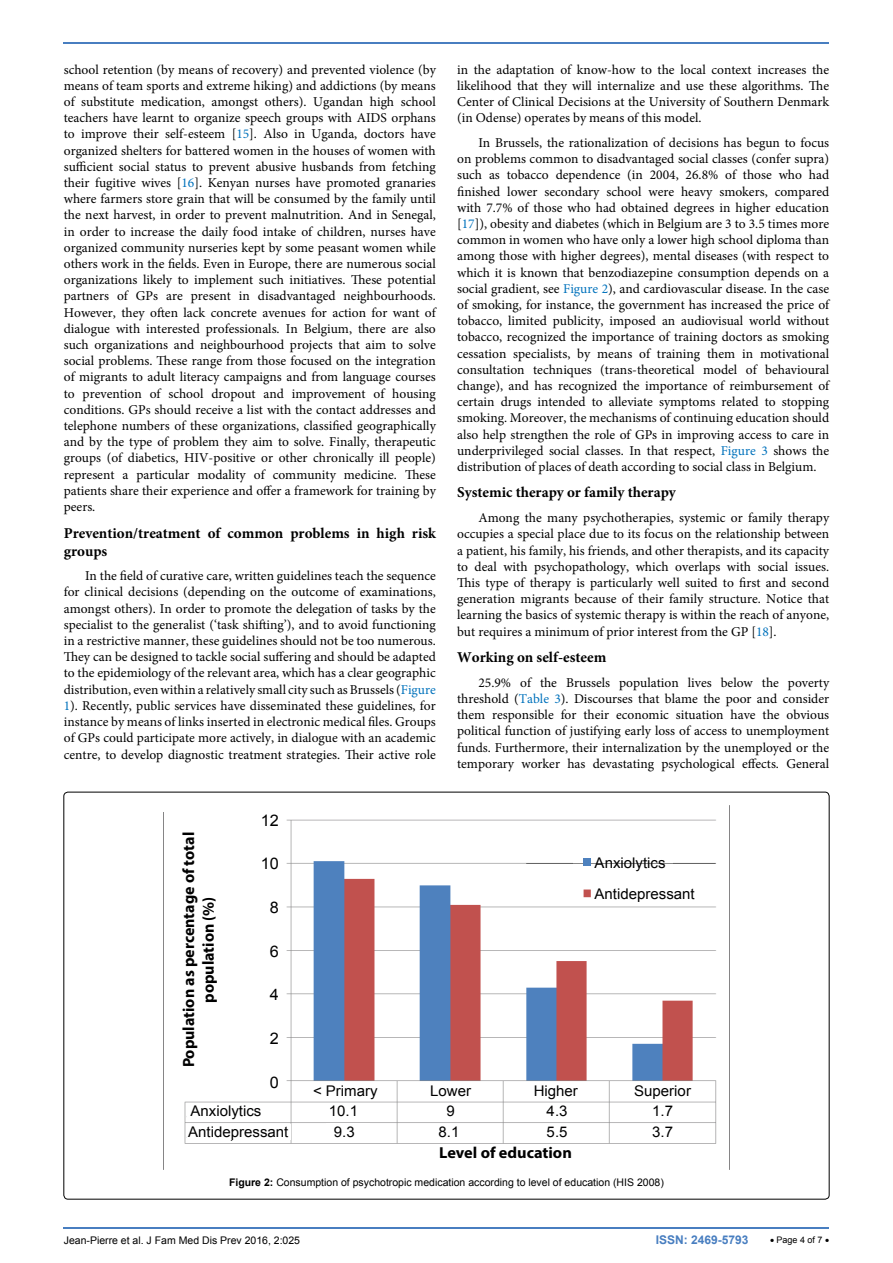
<style>
.page{position:relative;width:893px;height:1263px;background:#fff}
.page>*{position:absolute;margin:0;border:0;box-sizing:border-box;transform-origin:0 0}
.t1{font:700 16.2px/19.5px "Myriad Pro";color:#000;text-align:center}
.t2{font:700 15.9px "Myriad Pro";color:#000}
.t3{font:15.9px "Arial";color:#000}
.t4{font:700 15px/18px "Minion Pro";color:#000}
.t5{font:14.7px/20.9px "Arial";color:#000}
.t6{font:13.5px/16.2px "Minion Pro";color:#000;text-align:justify}
.t7{font:700 12px "Arial";color:#487ec0}
.t8{font:10.5px "Arial";color:#000}
.t9{font:9px "Arial";color:#000}
.s1{color:#0072bc}
.s2{font-weight:700}
</style>
<div class="page">
<hr style="left:64px;top:1227px;width:765px;height:2px;background:#487ec0">
<hr style="left:64px;top:42px;width:765px;height:2px;background:#487ec0">
<img style="left:184px;top:819px;width:533px;height:325px">
<div style="left:649px;top:1124px;width:29px;height:17px;background:#fff"></div>
<div style="left:649px;top:1103px;width:33px;height:17px;background:#fff"></div>
<div style="left:630px;top:1085px;width:77px;height:15px;background:#fff"></div>
<div style="left:541px;top:1124px;width:37px;height:17px;background:#fff"></div>
<div style="left:537px;top:1104px;width:47px;height:16px;background:#fff"></div>
<div style="left:529px;top:1082px;width:57px;height:17px;background:#fff"></div>
<div style="left:435px;top:1124px;width:39px;height:17px;background:#fff"></div>
<div style="left:437px;top:1103px;width:31px;height:16px;background:#fff"></div>
<div style="left:426px;top:1083px;width:54px;height:15px;background:#fff"></div>
<div style="left:327px;top:1123px;width:43px;height:18px;background:#fff"></div>
<div style="left:324px;top:1103px;width:48px;height:17px;background:#fff"></div>
<div style="left:303px;top:1083px;width:86px;height:17px;background:#fff"></div>
<div style="left:187px;top:1124px;width:104px;height:16px;background:#fff"></div>
<div style="left:187px;top:1103px;width:81px;height:17px;background:#fff"></div>
<div style="left:170px;top:821px;width:60px;height:253px;background:#fff"></div>
<div style="left:252px;top:812px;width:31px;height:283px;background:#fff"></div>
<div style="left:592px;top:884px;width:115px;height:19px;background:#fff"></div>
<div style="left:574px;top:845px;width:99px;height:33px;background:#fff"></div>
<hr style="left:526px;top:863px;width:190px;height:1px;background:#000">
<div style="left:583px;top:859px;width:8px;height:7px;background:#4e81be"></div>
<p class="t6" style="left:64px;top:61px;width:374px">school retention (by means of recovery) and prevented violence (by means of team sports and extreme hiking) and addictions (by means of substitute medication, amongst others). Ugandan high school teachers have learnt to organize speech groups with AIDS orphans to improve their self-esteem [<span class="s1">15</span>]. Also in Uganda, doctors have organized shelters for battered women in the houses of women with sufficient social status to prevent abusive husbands from fetching their fugitive wives [<span class="s1">16</span>]. Kenyan nurses have promoted granaries where farmers store grain that will be consumed by the family until the next harvest, in order to prevent malnutrition. And in Senegal, in order to increase the daily food intake of children, nurses have organized community nurseries kept by some peasant women while others work in the fields. Even in Europe, there are numerous social organizations likely to implement such initiatives. These potential partners of GPs are present in disadvantaged neighbourhoods.<br>However, they often lack concrete avenues for action for want of dialogue with interested professionals. In Belgium, there are also such organizations and neighbourhood projects that aim to solve social problems. These range from those focused on the integration of migrants to adult literacy campaigns and from language courses to prevention of school dropout and improvement of housing conditions. GPs should receive a list with the contact addresses and telephone numbers of these organizations, classified geographically and by the type of problem they aim to solve. Finally, therapeutic groups (of diabetics, HIV-positive or other chronically ill people) represent a particular modality of community medicine. These patients share their experience and offer a framework for training by peers.</p>
<p class="t4" style="left:64px;top:524px;width:374px">Prevention/treatment of common problems in high risk groups</p>
<p class="t6" style="left:64px;top:568px;width:374px;text-indent:21px">In the field of curative care, written guidelines teach the sequence for clinical decisions (depending on the outcome of examinations, amongst others). In order to promote the delegation of tasks by the specialist to the generalist (‘task shifting’), and to avoid functioning in a restrictive manner, these guidelines should not be too numerous.<br>They can be designed to tackle social suffering and should be adapted to the epidemiology of the relevant area, which has a clear geographic distribution, even within a relatively small city such as Brussels (<span class="s1">Figure 1</span>). Recently, public services have disseminated these guidelines, for instance by means of links inserted in electronic medical files. Groups of GPs could participate more actively, in dialogue with an academic centre, to develop diagnostic treatment strategies. Their active role</p>
<p class="t6" style="left:457px;top:61px;width:374px">in the adaptation of know-how to the local context increases the likelihood that they will internalize and use these algorithms. The Center of Clinical Decisions at the University of Southern Denmark (in Odense) operates by means of this model.</p>
<p class="t6" style="left:457px;top:135px;width:374px;text-indent:21px">In Brussels, the rationalization of decisions has begun to focus on problems common to disadvantaged social classes (confer supra) such as tobacco dependence (in 2004, 26.8% of those who had finished lower secondary school were heavy smokers, compared with 7.7% of those who had obtained degrees in higher education [<span class="s1">17</span>]), obesity and diabetes (which in Belgium are 3 to 3.5 times more common in women who have only a lower high school diploma than among those with higher degrees), mental diseases (with respect to which it is known that benzodiazepine consumption depends on a social gradient, see <span class="s1">Figure 2</span>), and cardiovascular disease. In the case of smoking, for instance, the government has increased the price of tobacco, limited publicity, imposed an audiovisual world without tobacco, recognized the importance of training doctors as smoking cessation specialists, by means of training them in motivational consultation techniques (trans-theoretical model of behavioural change), and has recognized the importance of reimbursement of certain drugs intended to alleviate symptoms related to stopping smoking. Moreover, the mechanisms of continuing education should also help strengthen the role of GPs in improving access to care in underprivileged social classes. In that respect, <span class="s1">Figure 3</span> shows the distribution of places of death according to social class in Belgium.</p>
<p class="t4" style="left:457px;top:483px;width:220px">Systemic therapy or family therapy</p>
<p class="t6" style="left:457px;top:510px;width:374px;text-indent:21px">Among the many psychotherapies, systemic or family therapy occupies a special place due to its focus on the relationship between a patient, his family, his friends, and other therapists, and its capacity to deal with psychopathology, which overlaps with social issues.<br>This type of therapy is particularly well suited to first and second generation migrants because of their family structure. Notice that learning the basics of systemic therapy is within the reach of anyone, but requires a minimum of prior interest from the GP [<span class="s1">18</span>].</p>
<p class="t4" style="left:457px;top:648px;width:151px">Working on self-esteem</p>
<p class="t6" style="left:457px;top:674px;width:374px;text-indent:21px">25.9% of the Brussels population lives below the poverty threshold (<span class="s1">Table 3</span>). Discourses that blame the poor and consider them responsible for their economic situation have the obvious political function of justifying early loss of access to unemployment funds. Furthermore, their internalization by the unemployed or the temporary worker has devastating psychological effects. General</p>
<p class="t3" style="left:261px;top:809px;width:20px">12</p>
<p class="t3" style="left:261px;top:853px;width:20px">10</p>
<p class="t3" style="left:270px;top:896px;width:11px">8</p>
<p class="t3" style="left:270px;top:940px;width:11px">6</p>
<p class="t3" style="left:270px;top:984px;width:11px">4</p>
<p class="t3" style="left:270px;top:1027px;width:11px">2</p>
<p class="t3" style="left:270px;top:1071px;width:11px">0</p>
<p class="t5" style="left:188px;top:1100px;width:102px">Anxiolytics<br>Antidepressant</p>
<p class="t1" style="left:179px;top:1067px;width:237px;rotate:-90deg">Population as percentage of total population (%)</p>
<p class="t5" style="left:595px;top:847px;width:102px;line-height:31px">Anxiolytics<br>Antidepressant</p>
<p class="t5" style="left:313px;top:1080px;width:66px">&lt; Primary</p>
<p class="t5" style="left:430px;top:1080px;width:42px">Lower</p>
<p class="t5" style="left:534px;top:1080px;width:46px">Higher</p>
<p class="t5" style="left:634px;top:1080px;width:58px">Superior</p>
<p class="t5" style="left:329px;top:1100px;width:31px;text-align:center">10.1<br>9.3</p>
<p class="t5" style="left:439px;top:1100px;width:22px;text-align:center">9<br>8.1</p>
<p class="t5" style="left:547px;top:1100px;width:22px">4.3<br>5.5</p>
<p class="t5" style="left:652px;top:1100px;width:22px">1.7<br>3.7</p>
<p class="t2" style="left:439px;top:1142px;width:134px">Level of education</p>
<p class="t8" style="left:229px;top:1175px;width:436px"><span class="s2">Figure 2:</span> Consumption of psychotropic medication according to level of education (HIS 2008)</p>
<p class="t8" style="left:64px;top:1233px;width:238px">Jean-Pierre et al. J Fam Med Dis Prev 2016, 2:025</p>
<p class="t7" style="left:656px;top:1232px;width:94px">ISSN: 2469-5793</p>
<p class="t9" style="left:770px;top:1234px;width:61px">• Page 4 of 7 •</p>
</div>
